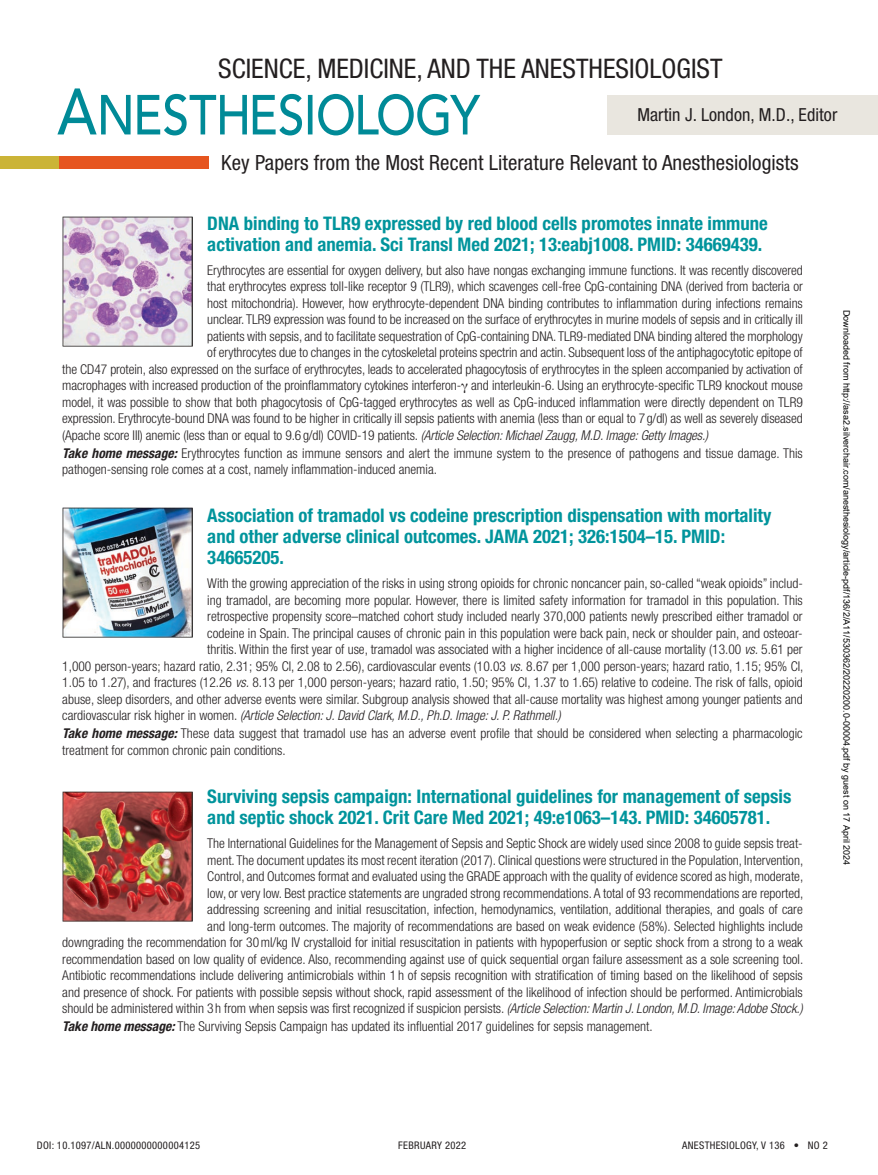
<style>
.page{position:relative;width:878px;height:1175px;background:#fff}
.page>*{position:absolute;margin:0;border:0;box-sizing:border-box;transform-origin:0 0}
.t1{font:condensed 27px "Helvetica Neue LT Std";color:#231f20}
.t2{font:condensed 21px "Helvetica Neue LT Std";letter-spacing:.005em;color:#231f20}
.t3{font:700 condensed 18.75px/21px "Helvetica Neue LT Std";color:#00949c}
.t4{font:condensed 18px "Helvetica Neue LT Std";letter-spacing:.005em;color:#231f20}
.t5{font:300 condensed 13.5px/16.5px "Helvetica Neue LT Std";color:#231f20}
.t6{font:italic 300 condensed 13.5px "Helvetica Neue LT Std";color:#231f20}
.t7{font:condensed 10.5px "Helvetica Neue LT Std";letter-spacing:.03em;color:#231f20}
.t8{font:9px "Arial";color:#000}
.s1{font-family:"Gandhari Unicode";font-weight:400;font-stretch:normal}
.s2{font-style:italic}
.s3{font-weight:700;font-style:italic}
.s4{font-style:normal}
</style>
<div class="page">
<div style="left:48px;top:156px;width:161px;height:12px;background:#e6551f"></div>
<div style="left:0;top:156px;width:58px;height:12px;background:#cbb437"></div>
<svg style="left:57px;top:88px;width:423px;height:47px"></svg>
<div style="left:608px;top:95px;width:270px;height:39px;background:#e9e6df"></div>
<img style="left:62px;top:216px;width:130px;height:130px">
<img style="left:62px;top:508px;width:130px;height:130px">
<img style="left:62px;top:791px;width:130px;height:130px">
<h1 class="t1" style="left:218px;top:53px;width:506px">SCIENCE, MEDICINE, AND THE ANESTHESIOLOGIST</h1>
<h3 class="t4" style="left:637px;top:104px;width:201px">Martin J. London, M.D., Editor</h3>
<h2 class="t2" style="left:221px;top:150px;width:579px">Key Papers from the Most Recent Literature Relevant to Anesthesiologists</h2>
<h3 class="t3" style="left:207px;top:212px;width:562px">DNA binding to TLR9 expressed by red blood cells promotes innate immune activation and anemia. Sci Transl Med 2021; 13:eabj1008. PMID: 34669439.</h3>
<p class="t5" style="left:207px;top:262px;width:597px">Erythrocytes are essential for oxygen delivery, but also have nongas exchanging immune functions. It was recently discovered</p>
<p class="t5" style="left:207px;top:278px;width:597px">that erythrocytes express toll-like receptor 9 (TLR9), which scavenges cell-free CpG-containing DNA (derived from bacteria or</p>
<p class="t5" style="left:207px;top:295px;width:597px">host mitochondria). However, how erythrocyte-dependent DNA binding contributes to inflammation during infections remains</p>
<p class="t5" style="left:207px;top:311px;width:597px">unclear. TLR9 expression was found to be increased on the surface of erythrocytes in murine models of sepsis and in critically ill</p>
<p class="t5" style="left:207px;top:328px;width:597px">patients with sepsis, and to facilitate sequestration of CpG-containing DNA. TLR9-mediated DNA binding altered the morphology</p>
<p class="t5" style="left:207px;top:344px;width:597px">of erythrocytes due to changes in the cytoskeletal proteins spectrin and actin. Subsequent loss of the antiphagocytotic epitope of</p>
<p class="t5" style="left:62px;top:361px;width:742px">the CD47 protein, also expressed on the surface of erythrocytes, leads to accelerated phagocytosis of erythrocytes in the spleen accompanied by activation of</p>
<p class="t5" style="left:62px;top:377px;width:742px">macrophages with increased production of the proinflammatory cytokines interferon-<span class="s1">γ</span> and interleukin-6. Using an erythrocyte-specific TLR9 knockout mouse</p>
<p class="t5" style="left:62px;top:394px;width:742px">model, it was possible to show that both phagocytosis of CpG-tagged erythrocytes as well as CpG-induced inflammation were directly dependent on TLR9</p>
<p class="t5" style="left:62px;top:410px;width:742px">expression. Erythrocyte-bound DNA was found to be higher in critically ill sepsis patients with anemia (less than or equal to 7g/dl) as well as severely diseased</p>
<p class="t5" style="left:62px;top:427px;width:647px">(Apache score III) anemic (less than or equal to 9.6g/dl) COVID-19 patients. <span class="s2">(Article Selection: Michael Zaugg, M.D. Image: Getty Images.)</span></p>
<p class="t5" style="left:62px;top:445px;width:742px"><span class="s3">Take home message:</span> Erythrocytes function as immune sensors and alert the immune system to the presence of pathogens and tissue damage. This pathogen-sensing role comes at a cost, namely inflammation-induced anemia.</p>
<h3 class="t3" style="left:207px;top:505px;width:565px">Association of tramadol vs codeine prescription dispensation with mortality and other adverse clinical outcomes. JAMA 2021; 326:1504–15. PMID:<br>34665205.</h3>
<p class="t5" style="left:207px;top:575px;width:597px">With the growing appreciation of the risks in using strong opioids for chronic noncancer pain, so-called “weak opioids” includ-</p>
<p class="t5" style="left:207px;top:592px;width:597px">ing tramadol, are becoming more popular. However, there is limited safety information for tramadol in this population. This</p>
<p class="t5" style="left:207px;top:608px;width:597px">retrospective propensity score–matched cohort study included nearly 370,000 patients newly prescribed either tramadol or</p>
<p class="t5" style="left:207px;top:625px;width:597px">codeine in Spain. The principal causes of chronic pain in this population were back pain, neck or shoulder pain, and osteoar-</p>
<p class="t5" style="left:207px;top:641px;width:597px">thritis. Within the first year of use, tramadol was associated with a higher incidence of all-cause mortality (13.00 <span class="s2">vs.</span> 5.61 per</p>
<p class="t5" style="left:62px;top:658px;width:742px">1,000 person-years; hazard ratio, 2.31; 95% CI, 2.08 to 2.56), cardiovascular events (10.03 <span class="s2">vs.</span> 8.67 per 1,000 person-years; hazard ratio, 1.15; 95% CI,</p>
<p class="t5" style="left:62px;top:674px;width:742px">1.05 to 1.27), and fractures (12.26 <span class="s2">vs.</span> 8.13 per 1,000 person-years; hazard ratio, 1.50; 95% CI, 1.37 to 1.65) relative to codeine. The risk of falls, opioid</p>
<p class="t5" style="left:62px;top:691px;width:742px">abuse, sleep disorders, and other adverse events were similar. Subgroup analysis showed that all-cause mortality was highest among younger patients and</p>
<p class="t6" style="left:62px;top:708px;width:500px"><span class="s4">cardiovascular risk higher in women.</span> (Article Selection: J. David Clark, M.D., Ph.D. Image: J. P. Rathmell.)</p>
<p class="t5" style="left:62px;top:725px;width:741px"><span class="s3">Take home message:</span> These data suggest that tramadol use has an adverse event profile that should be considered when selecting a pharmacologic treatment for common chronic pain conditions.</p>
<h3 class="t3" style="left:207px;top:785px;width:585px">Surviving sepsis campaign: International guidelines for management of sepsis and septic shock 2021. Crit Care Med 2021; 49:e1063–143. PMID: 34605781.</h3>
<p class="t5" style="left:62px;top:835px;width:742px;text-align:right">The International Guidelines for the Management of Sepsis and Septic Shock are widely used since 2008 to guide sepsis treat-<br>ment. The document updates its most recent iteration (2017). Clinical questions were structured in the Population, Intervention,<br>Control, and Outcomes format and evaluated using the GRADE approach with the quality of evidence scored as high, moderate,<br>low, or very low. Best practice statements are ungraded strong recommendations. A total of 93 recommendations are reported,<br>addressing screening and initial resuscitation, infection, hemodynamics, ventilation, additional therapies, and goals of care<br>and long-term outcomes. The majority of recommendations are based on weak evidence (58%). Selected highlights include<br>downgrading the recommendation for 30ml/kg IV crystalloid for initial resuscitation in patients with hypoperfusion or septic shock from a strong to a weak recommendation based on low quality of evidence. Also, recommending against use of quick sequential organ failure assessment as a sole screening tool.<br>Antibiotic recommendations include delivering antimicrobials within 1 h of sepsis recognition with stratification of timing based on the likelihood of sepsis and presence of shock. For patients with possible sepsis without shock, rapid assessment of the likelihood of infection should be performed. Antimicrobials should be administered within 3 h from when sepsis was first recognized if suspicion persists. <span class="s2">(Article Selection: Martin J. London, M.D. Image: Adobe Stock.)</span></p>
<p class="t5" style="left:62px;top:1018px;width:592px"><span class="s3">Take home message:</span> The Surviving Sepsis Campaign has updated its influential 2017 guidelines for sepsis management.</p>
<p class="t8" style="left:850px;top:309px;width:557px;rotate:90deg">Downloaded from http://asa2.silverchair.com/anesthesiology/article-pdf/136/2/A11/530362/20220200.0-00004.pdf by guest on 17 April 2024</p>
<p class="t7" style="left:37px;top:1139px;width:165px">DOI: 10.1097/ALN.0000000000004125</p>
<p class="t7" style="left:398px;top:1139px;width:69px">February 2022</p>
<p class="t7" style="left:682px;top:1139px;width:147px">ANESTHESIOLOGY, V 136 • NO 2</p>
</div>
